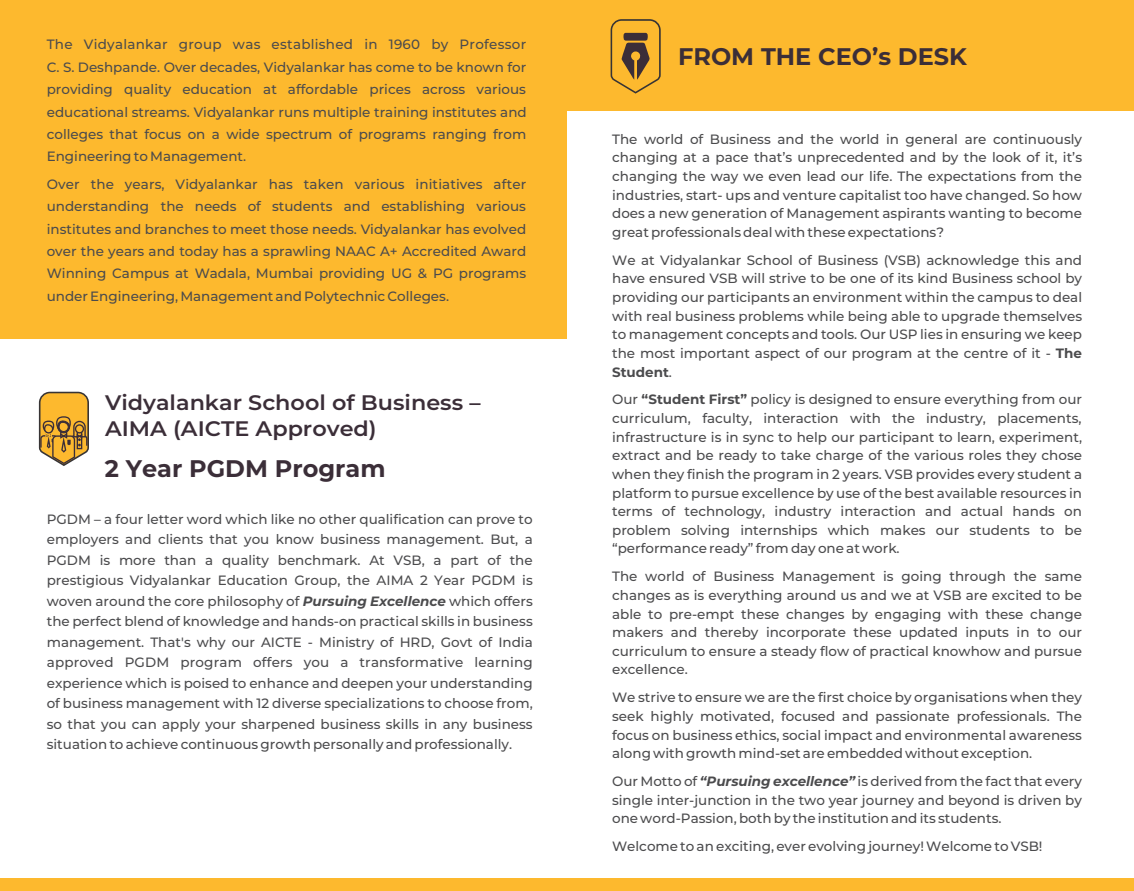
<style>
.page{position:relative;width:1134px;height:891px;background:#fff}
.page>*{position:absolute;margin:0;border:0;box-sizing:border-box;transform-origin:0 0}
.t1{font:700 24px "Montserrat";color:#3b2e38}
.t2{font:600 21px/26.1px "Montserrat";color:#3b2e38;scale:1.06 1}
.t3{font:500 13.5px/18.6px "Montserrat";color:#4b4b4d;text-align:justify}
.s1{font-weight:700;font-style:italic}
.s2{font-weight:700}
</style>
<div class="page">
<div style="left:0;top:0;width:566px;height:339px;background:#fdb92e"></div>
<div style="left:0;top:878px;width:1134px;height:13px;background:#fdb92e"></div>
<svg style="left:38px;top:391px;width:51px;height:75px;background:#cea14c"></svg>
<div style="left:566px;top:0;width:568px;height:111px;background:#fdb92e"></div>
<svg style="left:610px;top:19px;width:51px;height:75px"></svg>
<p class="t3" style="left:47px;top:33px;width:481px;line-height:22.4px">The Vidyalankar group was established in 1960 by Professor C. S. Deshpande. Over decades, Vidyalankar has come to be known for providing quality education at affordable prices across various educational streams. Vidyalankar runs multiple training institutes and colleges that focus on a wide spectrum of programs ranging from Engineering to Management.</p>
<p class="t3" style="left:47px;top:173px;width:481px;line-height:22.4px">Over the years, Vidyalankar has taken various initiatives after understanding the needs of students and establishing various institutes and branches to meet those needs. Vidyalankar has evolved over the years and today has a sprawling NAAC A+ Accredited Award Winning Campus at Wadala, Mumbai providing UG &amp; PG programs under Engineering, Management and Polytechnic Colleges.</p>
<h2 class="t2" style="left:105px;top:389px;width:356px">Vidyalankar School of Business –<br>AIMA (AICTE Approved)</h2>
<h1 class="t1" style="left:105px;top:453px;width:282px">2 Year PGDM Program</h1>
<p class="t3" style="left:47px;top:509px;width:488px;line-height:20.5px">PGDM – a four letter word which like no other qualification can prove to employers and clients that you know business management. But, a PGDM is more than a quality benchmark. At VSB, a part of the prestigious Vidyalankar Education Group, the AIMA 2 Year PGDM is woven around the core philosophy of <span class="s1">Pursuing Excellence</span> which offers the perfect blend of knowledge and hands-on practical skills in business management. That's why our AICTE - Ministry of HRD, Govt of India approved PGDM program offers you a transformative learning experience which is poised to enhance and deepen your understanding of business management with 12 diverse specializations to choose from, so that you can apply your sharpened business skills in any business situation to achieve continuous growth personally and professionally.</p>
<h1 class="t1" style="left:678px;top:41px;width:290px">FROM THE CEO’s DESK</h1>
<p class="t3" style="left:612px;top:130px;width:471px">The world of Business and the world in general are continuously changing at a pace that’s unprecedented and by the look of it, it’s changing the way we even lead our life. The expectations from the industries, start- ups and venture capitalist too have changed. So how does a new generation of Management aspirants wanting to become great professionals deal with these expectations?</p>
<p class="t3" style="left:612px;top:251px;width:471px">We at Vidyalankar School of Business (VSB) acknowledge this and have ensured VSB will strive to be one of its kind Business school by providing our participants an environment within the campus to deal with real business problems while being able to upgrade themselves to management concepts and tools. Our USP lies in ensuring we keep the most important aspect of our program at the centre of it - <span class="s2">The Student</span>.</p>
<p class="t3" style="left:612px;top:390px;width:471px">Our <span class="s2">“Student First”</span> policy is designed to ensure everything from our curriculum, faculty, interaction with the industry, placements, infrastructure is in sync to help our participant to learn, experiment, extract and be ready to take charge of the various roles they chose when they finish the program in 2 years. VSB provides every student a platform to pursue excellence by use of the best available resources in terms of technology, industry interaction and actual hands on problem solving internships which makes our students to be “performance ready” from day one at work.</p>
<p class="t3" style="left:612px;top:567px;width:471px">The world of Business Management is going through the same changes as is everything around us and we at VSB are excited to be able to pre-empt these changes by engaging with these change makers and thereby incorporate these updated inputs in to our curriculum to ensure a steady flow of practical knowhow and pursue excellence.</p>
<p class="t3" style="left:612px;top:688px;width:471px">We strive to ensure we are the first choice by organisations when they seek highly motivated, focused and passionate professionals. The focus on business ethics, social impact and environmental awareness along with growth mind-set are embedded without exception.</p>
<p class="t3" style="left:612px;top:772px;width:471px">Our Motto of <span class="s1">“Pursuing excellence”</span> is derived from the fact that every single inter-junction in the two year journey and beyond is driven by one word-Passion, both by the institution and its students.</p>
<p class="t3" style="left:612px;top:837px;width:432px">Welcome to an exciting, ever evolving journey! Welcome to VSB!</p>
</div>
